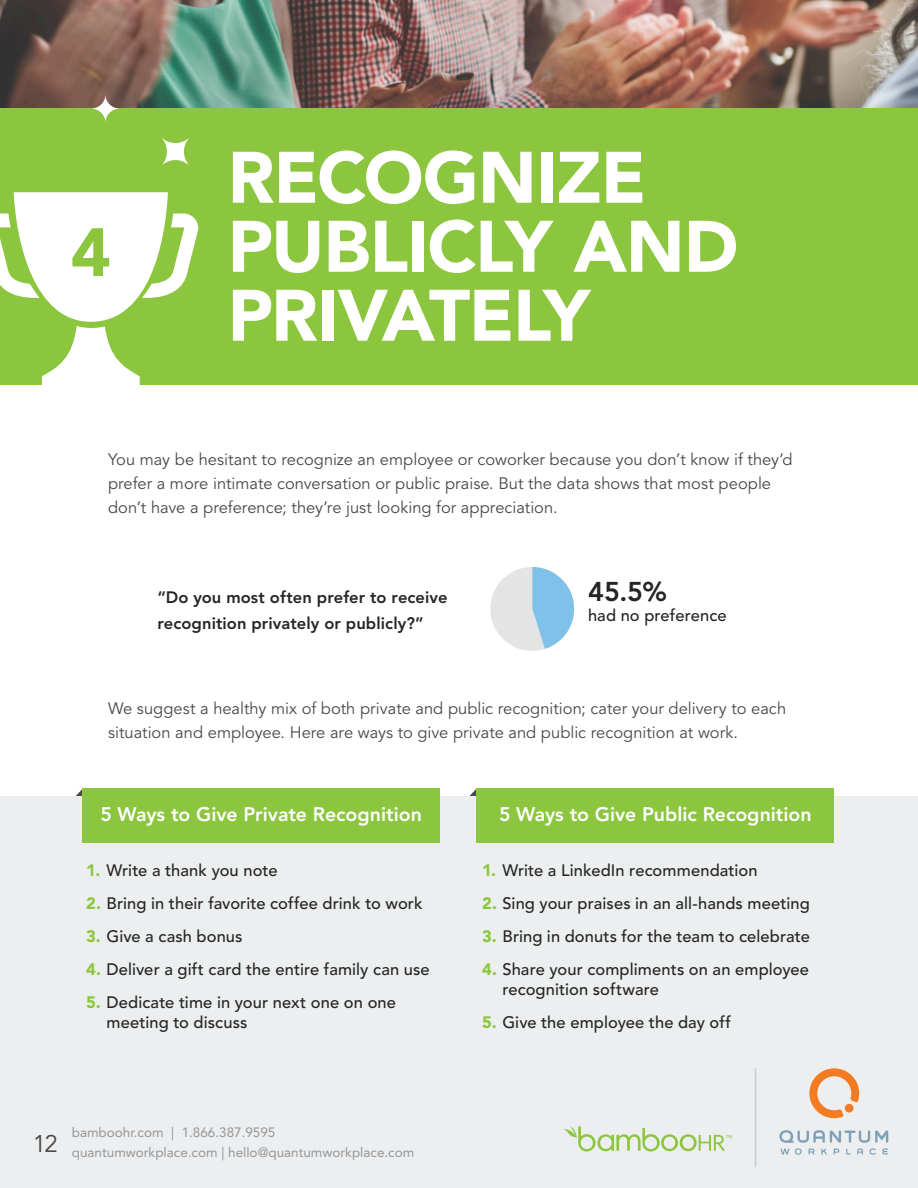
<style>
.page{position:relative;width:918px;height:1188px;background:#fff}
.page>*{position:absolute;margin:0;border:0;box-sizing:border-box;transform-origin:0 0}
.t1{font:900 72px/69px "Avenir LT Std";letter-spacing:-.015em;color:#fff}
.Number{font:900 67.5px "Avenir LT Std";color:#8bc63e}
.Callout_Copy{font:800 27px "Avenir LT Std";color:#242524}
.t2{font:800 19.5px "Avenir LT Std";color:#fff}
.Callout_Copy-2{font:500 16.5px/19.5px "Avenir LT Std";letter-spacing:.005em;color:#242524}
.Copy{font:16.5px/24px "Avenir LT Std";color:#484948}
.t3{font:800 16.5px/25.5px "Avenir LT Std";letter-spacing:.005em;color:#242524}
.t4{font:13.5px/19.5px "Avenir LT Std";color:#969697}
.s1{font-weight:900;color:#8bc63e}
</style>
<div class="page">
<svg style="left:469px;top:789px;width:7px;height:7px"></svg>
<svg style="left:76px;top:789px;width:6px;height:7px"></svg>
<div style="left:0;top:796px;width:918px;height:392px;background:#eceeef"></div>
<div style="left:0;top:0;width:918px;height:384px;background:#8bc63e"></div>
<svg style="left:0;top:192px;width:198px;height:193px"></svg>
<img style="left:0;top:0;width:918px;height:108px">
<svg style="left:161px;top:137px;width:29px;height:29px"></svg>
<svg style="left:91px;top:94px;width:29px;height:29px"></svg>
<div style="left:490px;top:567px;width:84px;height:84px;background:#e5e4e4;border-radius:50%"></div>
<svg style="left:532px;top:567px;width:42px;height:84px"></svg>
<div style="left:476px;top:789px;width:358px;height:54px;background:#8bc63e"></div>
<div style="left:82px;top:789px;width:358px;height:54px;background:#8bc63e"></div>
<svg style="left:564px;top:1126px;width:168px;height:25px"></svg>
<svg style="left:809px;top:1068px;width:50px;height:50px"></svg>
<svg style="left:779px;top:1130px;width:109px;height:25px"></svg>
<hr style="left:755px;top:1068px;width:1px;height:99px;background:#969697">
<p class="Number" style="left:71px;top:212px;width:41px">4</p>
<h2 class="t1" style="left:228px;top:143px;width:512px">RECOGNIZE<br>PUBLICLY AND<br>PRIVATELY</h2>
<p class="Copy" style="left:108px;top:448px;width:686px">You may be hesitant to recognize an employee or coworker because you don’t know if they’d prefer a more intimate conversation or public praise. But the data shows that most people don’t have a preference; they’re just looking for appreciation.</p>
<h5 class="t3" style="left:157px;top:585px;width:292px">“Do you most often prefer to receive recognition privately or publicly?”</h5>
<p class="Callout_Copy" style="left:588px;top:576px;width:80px">45.5%</p>
<p class="Callout_Copy-2" style="left:588px;top:606px;width:140px">had no preference</p>
<p class="Copy" style="left:108px;top:697px;width:680px">We suggest a healthy mix of both private and public recognition; cater your delivery to each situation and employee. Here are ways to give private and public recognition at work.</p>
<h5 class="t2" style="left:100px;top:803px;width:323px">5 Ways to Give Private Recognition</h5>
<h5 class="t2" style="left:499px;top:803px;width:314px">5 Ways to Give Public Recognition</h5>
<p class="Callout_Copy-2" style="left:86px;top:861px;width:193px"><span class="s1">1.</span> Write a thank you note</p>
<p class="Callout_Copy-2" style="left:86px;top:894px;width:338px"><span class="s1">2.</span> Bring in their favorite coffee drink to work</p>
<p class="Callout_Copy-2" style="left:86px;top:927px;width:158px"><span class="s1">3.</span> Give a cash bonus</p>
<p class="Callout_Copy-2" style="left:86px;top:960px;width:345px"><span class="s1">4.</span> Deliver a gift card the entire family can use</p>
<p class="Callout_Copy-2" style="left:107px;top:993px;width:291px;text-indent:-20px"><span class="s1">5.</span> Dedicate time in your next one on one meeting to discuss</p>
<p class="t4" style="left:33px;top:1123px;width:383px;text-indent:39px">bamboohr.com | 1.866.387.9595<br><sup>12</sup> quantumworkplace.com | hello@quantumworkplace.com</p>
<p class="Callout_Copy-2" style="left:482px;top:861px;width:277px"><span class="s1">1.</span> Write a LinkedIn recommendation</p>
<p class="Callout_Copy-2" style="left:482px;top:894px;width:329px"><span class="s1">2.</span> Sing your praises in an all-hands meeting</p>
<p class="Callout_Copy-2" style="left:482px;top:927px;width:329px"><span class="s1">3.</span> Bring in donuts for the team to celebrate</p>
<p class="Callout_Copy-2" style="left:502px;top:960px;width:308px;text-indent:-20px"><span class="s1">4.</span> Share your compliments on an employee recognition software</p>
<p class="Callout_Copy-2" style="left:482px;top:1013px;width:250px"><span class="s1">5.</span> Give the employee the day off</p>
</div>
